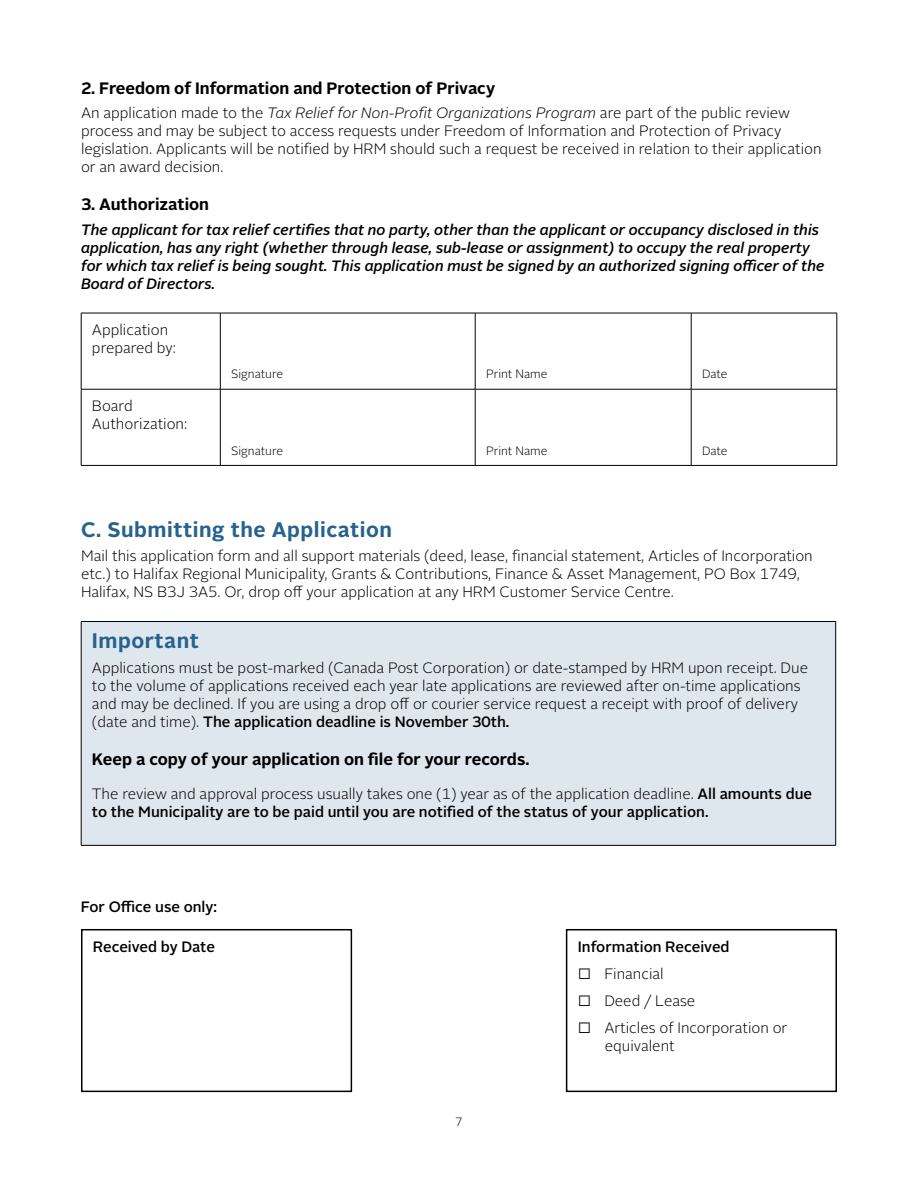
<style>
.page{position:relative;width:918px;height:1188px;background:#fff}
.page>*{position:absolute;margin:0;border:0;box-sizing:border-box;transform-origin:0 0}
.t1{font:700 21px "Alright Sans";letter-spacing:.025em;color:#27628e}
.t2{font:700 16.5px "Alright Sans";color:#000}
.t3{font:300 15px/18px "Alright Sans";color:#000}
.t4{font:italic 500 15px/18px "Alright Sans";color:#000}
.t5{font:500 15px/18px "Alright Sans";color:#000}
.t6{font:300 12px "Alright Sans";color:#000}
.s1{font-style:italic}
.s2{font-weight:500}
.s3{font-weight:300}
.s4{font-weight:700}
</style>
<div class="page">
<hr style="left:81px;top:313px;width:139px;height:1px;background:#000">
<hr style="left:81px;top:313px;width:1px;height:76px;background:#000">
<hr style="left:220px;top:313px;width:255px;height:1px;background:#000">
<hr style="left:220px;top:313px;width:1px;height:76px;background:#000">
<hr style="left:475px;top:313px;width:216px;height:1px;background:#000">
<hr style="left:475px;top:313px;width:1px;height:76px;background:#000">
<hr style="left:691px;top:313px;width:146px;height:1px;background:#000">
<hr style="left:691px;top:313px;width:1px;height:76px;background:#000">
<hr style="left:837px;top:313px;width:1px;height:76px;background:#000">
<hr style="left:81px;top:389px;width:139px;height:1px;background:#000">
<hr style="left:81px;top:389px;width:1px;height:76px;background:#000">
<hr style="left:220px;top:389px;width:255px;height:1px;background:#000">
<hr style="left:220px;top:389px;width:1px;height:76px;background:#000">
<hr style="left:475px;top:389px;width:216px;height:1px;background:#000">
<hr style="left:475px;top:389px;width:1px;height:76px;background:#000">
<hr style="left:691px;top:389px;width:146px;height:1px;background:#000">
<hr style="left:691px;top:389px;width:1px;height:76px;background:#000">
<hr style="left:837px;top:389px;width:1px;height:76px;background:#000">
<hr style="left:81px;top:465px;width:139px;height:1px;background:#000">
<hr style="left:220px;top:465px;width:255px;height:1px;background:#000">
<hr style="left:475px;top:465px;width:216px;height:1px;background:#000">
<hr style="left:691px;top:465px;width:146px;height:1px;background:#000">
<div style="left:81px;top:622px;width:755px;height:223px;background:#dfe7ee"></div>
<hr style="left:81px;top:621px;width:755px;height:1px;background:#000">
<hr style="left:81px;top:622px;width:1px;height:223px;background:#000">
<hr style="left:835px;top:622px;width:1px;height:223px;background:#000">
<hr style="left:81px;top:845px;width:755px;height:1px;background:#000">
<div style="left:81px;top:929px;width:271px;height:163px;border:2px solid #000"></div>
<div style="left:566px;top:929px;width:271px;height:163px;border:2px solid #000"></div>
<p class="t2" style="left:81px;top:76px;width:416px">2. Freedom of Information and Protection of Privacy</p>
<p class="t3" style="left:81px;top:104px;width:742px">An application made to the <span class="s1">Tax Relief for Non-Profit Organizations Program</span> are part of the public review process and may be subject to access requests under Freedom of Information and Protection of Privacy legislation. Applicants will be notified by HRM should such a request be received in relation to their application or an award decision.</p>
<p class="t2" style="left:81px;top:193px;width:130px">3. Authorization</p>
<p class="t4" style="left:81px;top:221px;width:745px">The applicant for tax relief certifies that no party, other than the applicant or occupancy disclosed in this application, has any right (whether through lease, sub-lease or assignment) to occupy the real property for which tax relief is being sought. This application must be signed by an authorized signing officer of the Board of Directors.</p>
<p class="t3" style="left:92px;top:321px;width:86px">Application prepared by:</p>
<p class="t6" style="left:231px;top:366px;width:53px">Signature</p>
<p class="t6" style="left:486px;top:366px;width:63px">Print Name</p>
<p class="t6" style="left:702px;top:366px;width:27px">Date</p>
<p class="t3" style="left:92px;top:397px;width:97px">Board<br>Authorization:</p>
<p class="t6" style="left:231px;top:442px;width:53px">Signature</p>
<p class="t6" style="left:486px;top:442px;width:63px">Print Name</p>
<p class="t6" style="left:702px;top:442px;width:27px">Date</p>
<h1 class="t1" style="left:81px;top:514px;width:313px">C. Submitting the Application</h1>
<p class="t3" style="left:81px;top:547px;width:733px">Mail this application form and all support materials (deed, lease, financial statement, Articles of Incorporation etc.) to Halifax Regional Municipality, Grants &amp; Contributions, Finance &amp; Asset Management, PO Box 1749,<br>Halifax, NS B3J 3A5. Or, drop off your application at any HRM Customer Service Centre.</p>
<h1 class="t1" style="left:92px;top:626px;width:108px">Important</h1>
<p class="t3" style="left:92px;top:659px;width:718px">Applications must be post-marked (Canada Post Corporation) or date-stamped by HRM upon receipt. Due to the volume of applications received each year late applications are reviewed after on-time applications and may be declined. If you are using a drop off or courier service request a receipt with proof of delivery (date and time). <span class="s2">The application deadline is November 30th.</span></p>
<p class="t2" style="left:92px;top:747px;width:439px">Keep a copy of your application on file for your records.</p>
<p class="t5" style="left:92px;top:784px;width:722px"><span class="s3">The review and approval process usually takes one (1) year as of the application deadline.</span> All amounts due to the Municipality are to be paid until you are notified of the status of your application.</p>
<p class="t5" style="left:81px;top:897px;width:138px">For Office use only:</p>
<p class="t5" style="left:93px;top:938px;width:124px">Received by Date</p>
<p class="t5" style="left:578px;top:938px;width:153px">Information Received</p>
<p class="t3" style="left:578px;top:965px;width:87px"><span class="s4">□</span> Financial</p>
<p class="t3" style="left:578px;top:992px;width:119px"><span class="s4">□</span> Deed / Lease</p>
<p class="t3" style="left:605px;top:1019px;width:184px;text-indent:-27px"><span class="s4">□</span> Articles of Incorporation or equivalent</p>
<p class="t6" style="left:456px;top:1111px;width:8px">7</p>
</div>
